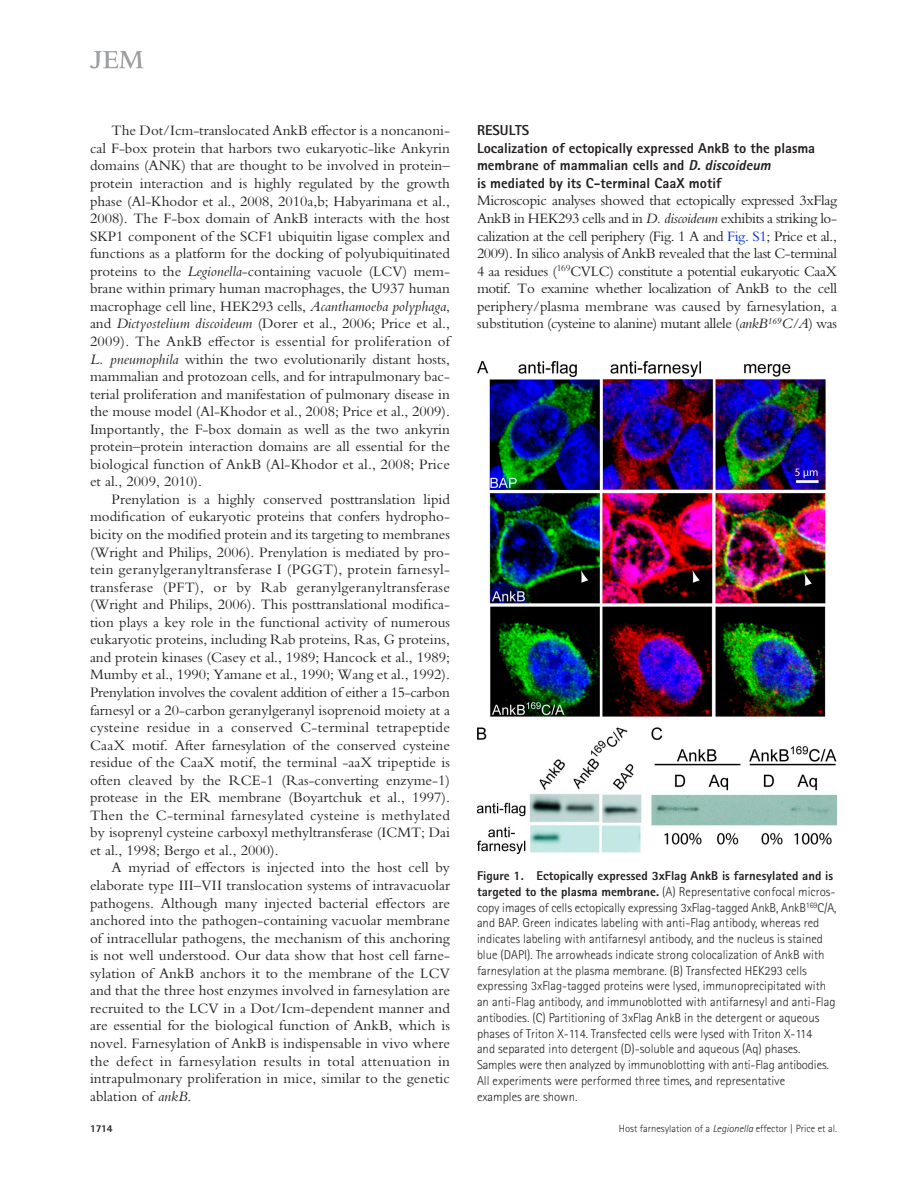
<style>
.page{position:relative;width:918px;height:1188px;background:#fff}
.page>*{position:absolute;margin:0;border:0;box-sizing:border-box;transform-origin:0 0}
.t1{font:15px/17.5px "Bembo Std";color:#231f20;text-align:justify}
.t2{font:800 14.4px/17.5px "Rotis Sans Serif Std";color:#231f20}
.t3{font:300 12.75px/15.8px "Rotis Sans Serif Std";color:#231f20}
.t4{font:300 10.5px "Rotis Sans Serif Std";color:#231f20}
.t5{font:800 10.5px "Rotis Sans Serif Std";color:#231f20}
.s1{font-style:italic}
.s2{color:#0030d1}
.s3{font-weight:800}
</style>
<div class="page">
<svg style="left:90px;top:51px;width:53px;height:17px"></svg>
<img style="left:477px;top:362px;width:360px;height:491px">
<p class="t2" style="left:477px;top:121px;width:340px">RESULTS<br>Localization of ectopically expressed AnkB to the plasma membrane of mammalian cells and <span class="s1">D.discoideum<br></span>is mediated by its C-terminal CaaX motif</p>
<p class="t1" style="left:477px;top:192px;width:362px">Microscopic analyses showed that ectopically expressed 3xFlag AnkB in HEK293 cells and in <span class="s1">D. discoideum</span> exhibits a striking lo&shy;calization at the cell periphery (Fig. 1 A and <span class="s2">Fig. S1</span>; Price et al., 2009). In silico analysis of AnkB revealed that the last C-terminal 4 aa residues (<sup>169</sup>CVLC) constitute a potential eukaryotic CaaX motif. To examine whether localization of AnkB to the cell periphery/plasma membrane was caused by farnesylation, a substitution (cysteine to alanine) mutant allele (<span class="s1">ankB</span><sup>169</sup><span class="s1">C/A</span>) was</p>
<p class="t1" style="left:90px;top:122px;width:362px;text-indent:22px">The Dot/Icm-translocated AnkB effector is a noncanoni&shy;cal F-box protein that harbors two eukaryotic-like Ankyrin domains (ANK) that are thought to be involved in protein– protein interaction and is highly regulated by the growth phase (Al-Khodor et al., 2008, 2010a,b; Habyarimana et al., 2008). The F-box domain of AnkB interacts with the host SKP1 component of the SCF1 ubiquitin ligase complex and functions as a platform for the docking of polyubiquitinated proteins to the <span class="s1">Legionella</span>-containing vacuole (LCV) mem&shy;brane within primary human macrophages, the U937 human macrophage cell line, HEK293 cells, <span class="s1">Acanthamoeba polyphaga</span>, and <span class="s1">Dictyostelium discoideum</span> (Dorer et al., 2006; Price et al., 2009). The AnkB effector is essential for proliferation of <span class="s1">L. pneumophila</span> within the two evolutionarily distant hosts, mammalian and protozoan cells, and for intrapulmonary bac&shy;terial proliferation and manifestation of pulmonary disease in the mouse model (Al-Khodor et al., 2008; Price et al., 2009).<br>Importantly, the F-box domain as well as the two ankyrin protein–protein interaction domains are all essential for the biological function of AnkB (Al-Khodor et al., 2008; Price et al., 2009, 2010).</p>
<p class="t1" style="left:90px;top:490px;width:362px;text-indent:22px">Prenylation is a highly conserved posttranslation lipid modification of eukaryotic proteins that confers hydropho&shy;bicity on the modified protein and its targeting to membranes (Wright and Philips, 2006). Prenylation is mediated by pro&shy;tein geranylgeranyltransferase I (PGGT), protein farnesyl&shy;transferase (PFT), or by Rab geranylgeranyltransferase (Wright and Philips, 2006). This posttranslational modifica&shy;tion plays a key role in the functional activity of numerous eukaryotic proteins, including Rab proteins, Ras, G proteins, and protein kinases (Casey et al., 1989; Hancock et al., 1989; Mumby et al., 1990; Yamane et al., 1990; Wang et al., 1992).<br>Prenylation involves the covalent addition of either a 15-carbon farnesyl or a 20-carbon geranylgeranyl isoprenoid moi-ety at a cysteine residue in a conserved C-terminal tetrapeptide CaaX motif. After farnesylation of the conserved cysteine residue of the CaaX motif, the terminal -aaX tripeptide is often cleaved by the RCE-1 (Ras-converting enzyme-1) protease in the ER membrane (Boyartchuk et al., 1997).<br>Then the C-terminal farnesylated cysteine is methylated by isoprenyl cysteine carboxyl methyltransferase (ICMT; Dai et al., 1998; Bergo et al., 2000).</p>
<p class="t1" style="left:90px;top:859px;width:362px;text-indent:22px">A myriad of effectors is injected into the host cell by elaborate type III–VII translocation systems of intravacuolar pathogens. Although many injected bacterial effectors are anchored into the pathogen-containing vacuolar membrane of intracellular pathogens, the mechanism of this anchoring is not well understood. Our data show that host cell farne&shy;sylation of AnkB anchors it to the membrane of the LCV and that the three host enzymes involved in farnesylation are recruited to the LCV in a Dot/Icm-dependent manner and are essential for the biological function of AnkB, which is novel. Farnesylation of AnkB is indispensable in vivo where the defect in farnesylation results in total attenuation in intrapulmonary proliferation in mice, similar to the genetic ablation of <span class="s1">ankB</span>.</p>
<p class="t3" style="left:477px;top:868px;width:361px"><span class="s3">Figure 1. Ectopically expressed 3xFlag AnkB is farnesylated and is targeted to the plasma membrane.</span> (A) Representative confocal micros&shy;copy images of cells ectopically expressing 3xFlag-tagged AnkB, AnkB<sup>169</sup>C/A, and BAP. Green indicates labeling with anti-Flag antibody, whereas red indicates labeling with antifarnesyl antibody, and the nucleus is stained blue (DAPI). The arrowheads indicate strong colocalization of AnkB with farnesylation at the plasma membrane. (B) Transfected HEK293 cells expressing 3xFlag-tagged proteins were lysed, immunoprecipitated with an anti-Flag antibody, and immunoblotted with antifarnesyl and anti-Flag antibodies. (C) Partitioning of 3xFlag AnkB in the detergent or aqueous phases of Triton X-114. Transfected cells were lysed with Triton X-114<br>and separated into detergent (D)-soluble and aqueous (Aq) phases.<br>Samples were then analyzed by immunoblotting with anti-Flag antibodies.<br>All experiments were performed three times, and representative<br>examples are shown.</p>
<p class="t5" style="left:90px;top:1122px;width:24px">1714</p>
<p class="t4" style="left:619px;top:1123px;width:220px">Host farnesylation of a <span class="s1">Legionella</span> effector | Price et al.</p>
</div>
